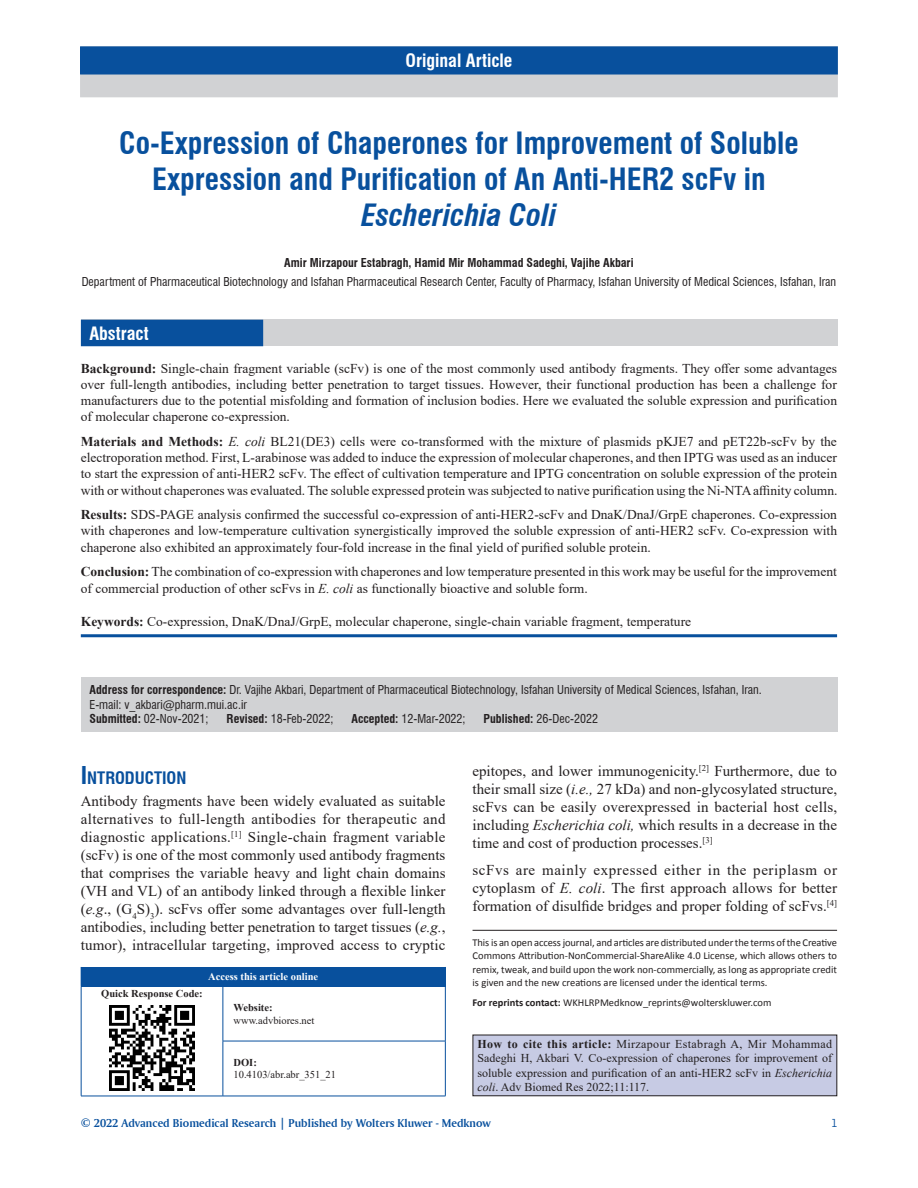
<style>
.page{position:relative;width:918px;height:1188px;background:#fff}
.page>*{position:absolute;margin:0;border:0;box-sizing:border-box;transform-origin:0 0}
.AT{font:700 condensed 30px/36px "Swiss 721 BT";color:#08509d;text-align:center}
.AH{font:700 condensed 18px "Swiss 721 BT";color:#fff}
.ABSH{font:700 condensed 18px "Swiss 721 BT";color:#fff}
.t1{font:700 condensed 16.8px "Swiss 721 BT";color:#08509d}
.TX{font:15px/18px "Times New Roman";color:#231f20;text-align:justify}
.ABS{font:13.5px/16.2px "Times New Roman";color:#231f20;text-align:justify}
.KWD{font:13.5px "Times New Roman";color:#231f20}
.ADD{font:condensed 12px/14.4px "Swiss 721 BT";color:#231f20}
.HTC{font:12px/14.4px "Times New Roman";color:#231f20;text-align:justify}
.AFF{font:condensed 12px "Swiss 721 BT";color:#231f20}
.t2{font:12px "Amerigo BT Bold A";color:#08509d}
.AU{font:700 condensed 12px "Swiss 721 BT";color:#231f20}
.t3{font:12px "Bell Centennial BT Address";color:#08509d}
.OS{font:10.5px/13.5px "Calibri";color:#231f20;text-align:justify}
.Website{font:10.5px/12.6px "Times New Roman";color:#231f20}
.ATAO{font:700 10.5px "Times New Roman";color:#fff}
.QRC{font:700 10.5px "Times New Roman";color:#231f20}
.s1{font-style:italic}
.s2{font-weight:700}
.s3{font-size:24px}
</style>
<div class="page">
<div style="left:80px;top:46px;width:758px;height:51px;background:#d1d2d4"></div>
<div style="left:81px;top:47px;width:756px;height:27px;background:#08509d"></div>
<div style="left:80px;top:46px;width:758px;height:29px;border:2px solid #08509d"></div>
<div style="left:81px;top:320px;width:756px;height:26px;background:#d1d2d4"></div>
<div style="left:81px;top:320px;width:182px;height:26px;background:#08509d"></div>
<hr style="left:81px;top:634px;width:756px;height:3px;background:#08509d">
<div style="left:81px;top:677px;width:756px;height:55px;background:#d1d2d4"></div>
<hr style="left:473px;top:930px;width:364px;height:1px;background:#231f20">
<div style="left:473px;top:1035px;width:364px;height:61px;background:#c7cbe4"></div>
<div style="left:473px;top:1035px;width:364px;height:61px;border:1px solid #231f20"></div>
<div style="left:81px;top:967px;width:364px;height:19px;background:#08509d"></div>
<svg style="left:445px;top:967px;width:1px;height:19px"></svg>
<hr style="left:81px;top:986px;width:1px;height:55px;background:#08509d">
<hr style="left:81px;top:1041px;width:1px;height:55px;background:#08509d">
<hr style="left:81px;top:986px;width:142px;height:1px;background:#08509d">
<hr style="left:223px;top:986px;width:1px;height:55px;background:#08509d">
<hr style="left:223px;top:986px;width:223px;height:1px;background:#08509d">
<hr style="left:445px;top:986px;width:1px;height:55px;background:#08509d">
<hr style="left:81px;top:1096px;width:142px;height:1px;background:#08509d">
<hr style="left:223px;top:1041px;width:1px;height:55px;background:#08509d">
<hr style="left:223px;top:1041px;width:223px;height:1px;background:#08509d">
<hr style="left:445px;top:1041px;width:1px;height:55px;background:#08509d">
<hr style="left:223px;top:1096px;width:223px;height:1px;background:#08509d">
<img style="left:110px;top:1005px;width:84px;height:85px">
<p class="AH" style="left:405px;top:50px;width:109px">Original Article</p>
<p class="AT" style="left:119px;top:125px;width:681px">Co‑Expression of Chaperones for Improvement of Soluble<br>Expression and Purification of An Anti‑HER2 scFv in<br><span class="s1">Escherichia Coli</span></p>
<p class="AU" style="left:284px;top:255px;width:351px">Amir Mirzapour Estabragh, Hamid Mir Mohammad Sadeghi, Vajihe Akbari</p>
<p class="AFF" style="left:82px;top:274px;width:756px">Department of Pharmaceutical Biotechnology and Isfahan Pharmaceutical Research Center, Faculty of Pharmacy, Isfahan University of Medical Sciences, Isfahan, Iran</p>
<p class="ABSH" style="left:89px;top:323px;width:61px">Abstract</p>
<p class="ABS" style="left:81px;top:360px;width:758px"><span class="s2">Background:</span> Single‑chain fragment variable (scFv) is one of the most commonly used antibody fragments. They offer some advantages over full‑length antibodies, including better penetration to target tissues. However, their functional production has been a challenge for manufacturers due to the potential misfolding and formation of inclusion bodies. Here we evaluated the soluble expression and purification of molecular chaperone co‑expression.</p>
<p class="ABS" style="left:81px;top:433px;width:758px"><span class="s2">Materials and Methods:</span> <span class="s1">E. coli</span> BL21(DE3) cells were co‑transformed with the mixture of plasmids pKJE7 and pET22b‑scFv by the electroporation method. First, L‑arabinose was added to induce the expression of molecular chaperones, and then IPTG was used as an inducer to start the expression of anti‑HER2 scFv. The effect of cultivation temperature and IPTG concentration on soluble expression of the protein with or without chaperones was evaluated. The soluble expressed protein was subjected to native purification using the Ni‑NTA affinity column.</p>
<p class="ABS" style="left:81px;top:506px;width:758px"><span class="s2">Results:</span> SDS‑PAGE analysis confirmed the successful co‑expression of anti‑HER2‑scFv and DnaK/DnaJ/GrpE chaperones. Co‑expression with chaperones and low‑temperature cultivation synergistically improved the soluble expression of anti‑HER2 scFv. Co‑expression with chaperone also exhibited an approximately four‑fold increase in the final yield of purified soluble protein.</p>
<p class="ABS" style="left:81px;top:563px;width:757px"><span class="s2">Conclusion:</span> The combination of co‑expression with chaperones and low temperature presented in this work may be useful for the improvement of commercial production of other scFvs in <span class="s1">E. coli</span> as functionally bioactive and soluble form.</p>
<p class="KWD" style="left:81px;top:612px;width:612px"><span class="s2">Keywords:</span> Co‑expression, DnaK/DnaJ/GrpE, molecular chaperone, single‑chain variable fragment, temperature</p>
<p class="ADD" style="left:89px;top:683px;width:674px"><span class="s2">Address for correspondence:</span> Dr. Vajihe Akbari, Department of Pharmaceutical Biotechnology, Isfahan University of Medical Sciences, Isfahan, Iran.<br>E‑mail: v_akbari@pharm.mui.ac.ir<br><span class="s2">Submitted:</span> 02-Nov-2021;</p>
<p class="ADD" style="left:227px;top:712px;width:108px"><span class="s2">Revised:</span> 18-Feb-2022;</p>
<p class="ADD" style="left:351px;top:712px;width:116px"><span class="s2">Accepted:</span> 12-Mar-2022;</p>
<p class="ADD" style="left:484px;top:712px;width:116px"><span class="s2">Published:</span> 26-Dec-2022</p>
<h1 class="t1" style="left:81px;top:768px;width:107px"><span class="s3">I</span>NTRODUCTION</h1>
<p class="TX" style="left:81px;top:792px;width:366px">Antibody fragments have been widely evaluated as suitable alternatives to full‑length antibodies for therapeutic and diagnostic applications.<sup>[1]</sup> Single‑chain fragment variable (scFv) is one of the most commonly used antibody fragments that comprises the variable heavy and light chain domains (VH and VL) of an antibody linked through a flexible linker (<span class="s1">e.g</span>., (G<sub>4</sub>S)<sub>3</sub>). scFvs offer some advantages over full‑length antibodies, including better penetration to target tissues (<span class="s1">e.g.</span>, tumor), intracellular targeting, improved access to cryptic</p>
<p class="ATAO" style="left:208px;top:969px;width:111px">Access this article online</p>
<p class="QRC" style="left:101px;top:986px;width:103px">Quick Response Code:</p>
<p class="Website" style="left:234px;top:1001px;width:82px"><span class="s2">Website: </span>www.advbiores.net</p>
<p class="Website" style="left:234px;top:1056px;width:104px"><span class="s2">DOI:<br></span>10.4103/abr.abr_351_21</p>
<p class="TX" style="left:472px;top:762px;width:366px">epitopes, and lower immunogenicity.<sup>[2]</sup> Furthermore, due to their small size (<span class="s1">i.e.,</span> 27 kDa) and non‑glycosylated structure, scFvs can be easily overexpressed in bacterial host cells, including <span class="s1">Escherichia coli,</span> which results in a decrease in the time and cost of production processes.<sup>[3]</sup></p>
<p class="TX" style="left:472px;top:860px;width:366px">scFvs are mainly expressed either in the periplasm or cytoplasm of <span class="s1">E. coli</span>. The first approach allows for better formation of disulfide bridges and proper folding of scFvs.<sup>[4]</sup></p>
<p class="OS" style="left:473px;top:935px;width:366px">This is an open access journal, and articles are distributed under the terms of the Creative Commons Attribution‑NonCommercial‑ShareAlike 4.0 License, which allows others to remix, tweak, and build upon the work non‑commercially, as long as appropriate credit is given and the new creations are licensed under the identical terms.</p>
<p class="OS" style="left:473px;top:996px;width:300px"><span class="s2">For reprints contact:</span> WKHLRPMedknow_reprints@wolterskluwer.com</p>
<p class="HTC" style="left:478px;top:1036px;width:356px"><span class="s2">How to cite this article:</span> Mirzapour Estabragh A, Mir Mohammad Sadeghi H, Akbari V. Co‑expression of chaperones for improvement of soluble expression and purification of an anti‑HER2 scFv in <span class="s1">Escherichia coli</span>. Adv Biomed Res 2022;11:117.</p>
<p class="t2" style="left:81px;top:1116px;width:412px">© 2022 Advanced Biomedical Research | Published by Wolters Kluwer - Medknow</p>
<p class="t3" style="left:832px;top:1116px;width:7px">1</p>
</div>
